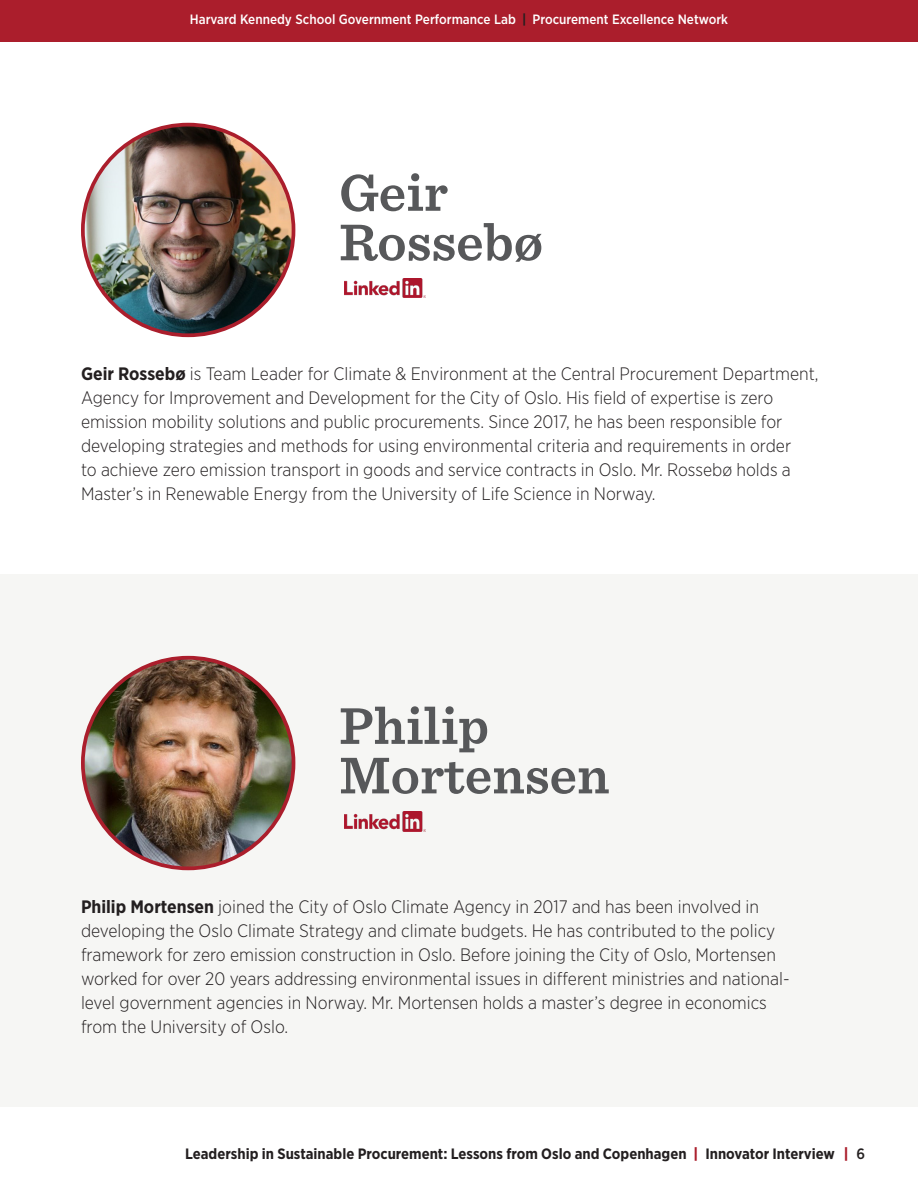
<style>
.page{position:relative;width:918px;height:1188px;background:#fff}
.page>*{position:absolute;margin:0;border:0;box-sizing:border-box;transform-origin:0 0}
.t1{font:600 54px/49.5px "Sentinel";color:#57585a}
.t2{font:300 18px/24px "Gotham Narrow";color:#231f20}
.t3{font:700 15px "Gotham Narrow";color:#231f20}
.t4{font:500 13.5px "Gotham Narrow";color:#fff}
.s1{font-weight:700;color:#231f20}
.s2{font-weight:700}
.s3{font-weight:900;color:#ab1e2c}
.s4{font-weight:500}
</style>
<div class="page">
<div style="left:0;top:574px;width:918px;height:533px;background:#f6f6f4"></div>
<img style="left:83px;top:658px;width:211px;height:210px;border-radius:105px">
<img style="left:83px;top:125px;width:211px;height:210px;border-radius:105px">
<img style="left:344px;top:811px;width:81px;height:20px">
<img style="left:344px;top:278px;width:81px;height:20px">
<div style="left:0;top:0;width:918px;height:42px;background:#ab1e2c"></div>
<p class="t4" style="left:190px;top:11px;width:540px">Harvard Kennedy School Government Performance Lab <span class="s1">|</span> Procurement Excellence Network</p>
<h1 class="t1" style="left:339px;top:165px;width:205px">Geir<br>Rossebø</h1>
<p class="t2" style="left:81px;top:361px;width:739px"><span class="s2">Geir Rossebø</span> is Team Leader for Climate &amp; Environment at the Central Procurement Department, Agency for Improvement and Development for the City of Oslo. His field of expertise is zero emission mobility solutions and public procurements. Since 2017, he has been responsible for developing strategies and methods for using environmental criteria and requirements in order<br>to achieve zero emission transport in goods and service contracts in Oslo. Mr. Rossebø holds a Master’s in Renewable Energy from the University of Life Science in Norway.</p>
<h1 class="t1" style="left:339px;top:698px;width:272px">Philip<br>Mortensen</h1>
<p class="t2" style="left:81px;top:894px;width:710px"><span class="s2">Philip Mortensen</span> joined the City of Oslo Climate Agency in 2017 and has been involved in developing the Oslo Climate Strategy and climate budgets. He has contributed to the policy framework for zero emission construction in Oslo. Before joining the City of Oslo, Mortensen worked for over 20 years addressing environmental issues in different ministries and national&shy;level government agencies in Norway. Mr. Mortensen holds a master’s degree in economics from the University of Oslo.</p>
<p class="t3" style="left:185px;top:1145px;width:681px">Leadership in Sustainable Procurement: Lessons from Oslo and Copenhagen <span class="s3">|</span> Innovator Interview <span class="s3">|</span> <span class="s4">6</span></p>
</div>
